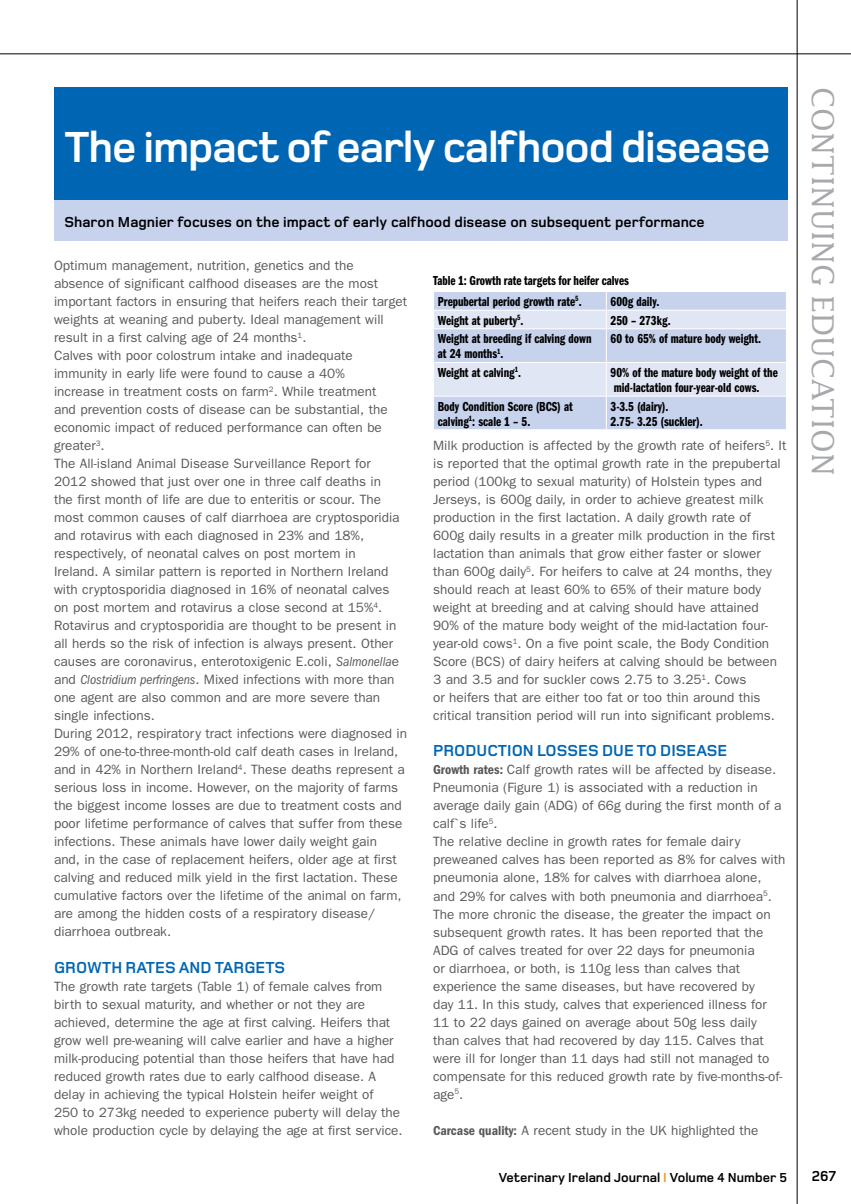
<style>
.page{position:relative;width:851px;height:1204px;background:#fff}
.page>*{position:absolute;margin:0;border:0;box-sizing:border-box;transform-origin:0 0}
.t1{font:700 45px "Foundry Monoline";letter-spacing:-.025em;color:#fff}
.t2{font:30px "Lucida";color:#a7a9ac}
.t3{font:700 16.5px "Foundry Monoline";color:#0066b3}
.t4{font:700 15px "Foundry Monoline";color:#000}
.t5{font:13.5px/18px "Franklin Gothic";color:#58595b}
.t6{font:13.5px/15px "Franklin Gothic Demi Cmpr";color:#000}
.t7{font:700 13.5px "Foundry Monoline";color:#000}
.s1{font-style:italic;font-stretch:condensed}
.s2{font-weight:600;font-stretch:condensed}
.s3{color:#f8981d}
</style>
<div class="page">
<hr style="left:0;top:54px;width:850px;height:1px;background:#000">
<hr style="left:796px;top:0;width:1px;height:1203px;background:#000">
<div style="left:54px;top:167px;width:733px;height:73px;background:#c7d2ec"></div>
<div style="left:54px;top:87px;width:733px;height:113px;background:#0066b3"></div>
<div style="left:434px;top:397px;width:351px;height:32px;background:#c7d2ec"></div>
<svg style="left:434px;top:292px;width:352px;height:104px;background:#d4dcf0"></svg>
<hr style="left:433px;top:328px;width:173px;height:1px;background:#fff">
<hr style="left:606px;top:328px;width:180px;height:1px;background:#fff">
<hr style="left:606px;top:329px;width:1px;height:33px;background:#fff">
<hr style="left:785px;top:329px;width:1px;height:33px;background:#fff">
<hr style="left:433px;top:362px;width:173px;height:1px;background:#fff">
<hr style="left:606px;top:362px;width:180px;height:1px;background:#fff">
<hr style="left:606px;top:363px;width:1px;height:33px;background:#fff">
<hr style="left:785px;top:363px;width:1px;height:33px;background:#fff">
<hr style="left:606px;top:396px;width:1px;height:33px;background:#fff">
<h1 class="t1" style="left:64px;top:123px;width:707px">The impact of early calfhood disease</h1>
<p class="t4" style="left:64px;top:214px;width:641px">Sharon Magnier focuses on the impact of early calfhood disease on subsequent performance</p>
<p class="t5" style="left:54px;top:256px;width:354px">Optimum management, nutrition, genetics and the absence of significant calfhood diseases are the most important factors in ensuring that heifers reach their target weights at weaning and puberty. Ideal management will result in a first calving age of 24 months<sup>1</sup>.<br>Calves with poor colostrum intake and inadequate immunity in early life were found to cause a 40%<br>increase in treatment costs on farm<sup>2</sup>. While treatment<br>and prevention costs of disease can be substantial, the economic impact of reduced performance can often be greater<sup>3</sup>.<br>The All-island Animal Disease Surveillance Report for<br>2012 showed that just over one in three calf deaths in<br>the first month of life are due to enteritis or scour. The most common causes of calf diarrhoea are cryptosporidia and rotavirus with each diagnosed in 23% and 18%, respectively, of neonatal calves on post mortem in<br>Ireland. A similar pattern is reported in Northern Ireland with cryptosporidia diagnosed in 16% of neonatal calves on post mortem and rotavirus a close second at 15%<sup>4</sup>.<br>Rotavirus and cryptosporidia are thought to be present in all herds so the risk of infection is always present. Other causes are coronavirus, enterotoxigenic E.coli, <span class="s1">Salmonella</span>e and <span class="s1">Clostridium perfringens</span>. Mixed infections with more than one agent are also common and are more severe than single infections.<br>During 2012, respiratory tract infections were diagnosed in 29% of one-to-three-month-old calf death cases in Ireland, and in 42% in Northern Ireland<sup>4</sup>. These deaths represent a serious loss in income. However, on the majority of farms the biggest income losses are due to treatment costs and poor lifetime performance of calves that suffer from these infections. These animals have lower daily weight gain<br>and, in the case of replacement heifers, older age at first calving and reduced milk yield in the first lactation. These cumulative factors over the lifetime of the animal on farm, are among the hidden costs of a respiratory disease/ diarrhoea outbreak.</p>
<p class="t3" style="left:54px;top:958px;width:232px">GROWTH RATES AND TARGETS</p>
<p class="t5" style="left:54px;top:976px;width:350px">The growth rate targets (Table 1) of female calves from birth to sexual maturity, and whether or not they are achieved, determine the age at first calving. Heifers that grow well pre-weaning will calve earlier and have a higher milk-producing potential than those heifers that have had reduced growth rates due to early calfhood disease. A delay in achieving the typical Holstein heifer weight of<br>250 to 273kg needed to experience puberty will delay the whole production cycle by delaying the age at first service.</p>
<p class="t6" style="left:437px;top:270px;width:192px;line-height:20.9px;text-indent:-5px">Table 1: Growth rate targets for heifer calves<br>Prepubertal period growth rate<sup>5</sup>.</p>
<p class="t6" style="left:610px;top:294px;width:50px">600g daily.</p>
<p class="t6" style="left:437px;top:313px;width:87px">Weight at puberty<sup>5</sup>.</p>
<p class="t6" style="left:610px;top:313px;width:62px">250 – 273kg.</p>
<p class="t6" style="left:437px;top:331px;width:155px">Weight at breeding if calving down at 24 months<sup>1</sup>.</p>
<p class="t6" style="left:610px;top:331px;width:152px">60 to 65% of mature body weight.</p>
<p class="t6" style="left:437px;top:365px;width:85px">Weight at calving<sup>1</sup>.</p>
<p class="t6" style="left:610px;top:365px;width:169px">90% of the mature body weight of the mid-lactation four-year-old cows.</p>
<p class="t6" style="left:437px;top:399px;width:136px">Body Condition Score (BCS) at calving<sup>1</sup>: scale 1 – 5.</p>
<p class="t6" style="left:610px;top:399px;width:94px">3-3.5 (dairy).<br>2.75- 3.25 (suckler).</p>
<p class="t5" style="left:433px;top:436px;width:355px">Milk production is affected by the growth rate of heifers<sup>5</sup>. It is reported that the optimal growth rate in the prepubertal period (100kg to sexual maturity) of Holstein types and Jerseys, is 600g daily, in order to achieve greatest milk production in the first lactation. A daily growth rate of<br>600g daily results in a greater milk production in the first lactation than animals that grow either faster or slower than 600g daily<sup>5</sup>. For heifers to calve at 24 months, they should reach at least 60% to 65% of their mature body weight at breeding and at calving should have attained 90% of the mature body weight of the mid-lactation four&shy;year-old cows<sup>1</sup>. On a five point scale, the Body Condition Score (BCS) of dairy heifers at calving should be between 3 and 3.5 and for suckler cows 2.75 to 3.25<sup>1</sup>. Cows<br>or heifers that are either too fat or too thin around this critical transition period will run into significant problems.</p>
<p class="t3" style="left:433px;top:742px;width:296px">PRODUCTION LOSSES DUE TO DISEASE</p>
<p class="t5" style="left:433px;top:760px;width:353px"><span class="s2">Growth rates:</span> Calf growth rates will be affected by disease.<br>Pneumonia (Figure 1) is associated with a reduction in average daily gain (ADG) of 66g during the first month of a calf`s life<sup>5</sup>.<br>The relative decline in growth rates for female dairy preweaned calves has been reported as 8% for calves with pneumonia alone, 18% for calves with diarrhoea alone, and 29% for calves with both pneumonia and diarrhoea<sup>5</sup>.<br>The more chronic the disease, the greater the impact on subsequent growth rates. It has been reported that the ADG of calves treated for over 22 days for pneumonia<br>or diarrhoea, or both, is 110g less than calves that experience the same diseases, but have recovered by<br>day 11. In this study, calves that experienced illness for 11 to 22 days gained on average about 50g less daily than calves that had recovered by day 115. Calves that were ill for longer than 11 days had still not managed to compensate for this reduced growth rate by five-months-of&shy;age<sup>5</sup>.</p>
<p class="t5" style="left:433px;top:1120px;width:327px"><span class="s2">Carcase quality:</span> A recent study in the UK highlighted the</p>
<p class="t7" style="left:498px;top:1170px;width:290px">Veterinary Ireland Journal <span class="s3">I</span> Volume 4 Number 5</p>
<h2 class="t2" style="left:841px;top:87px;width:390px;rotate:90deg">CONTINUING EDUCATION</h2>
<p class="t4" style="left:811px;top:1167px;width:26px">267</p>
</div>
